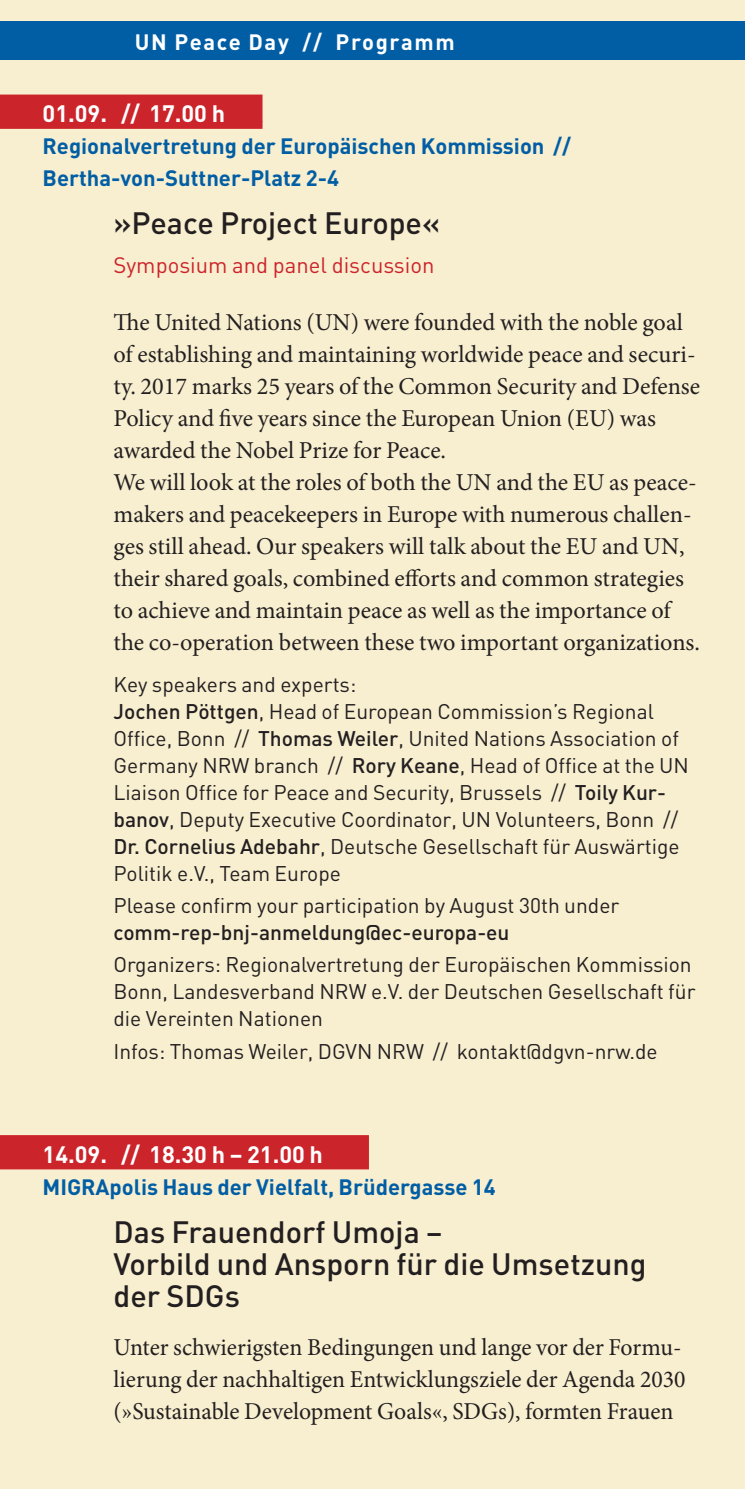
<style>
.page{position:relative;width:745px;height:1489px;background:#fff}
.page>*{position:absolute;margin:0;border:0;box-sizing:border-box;transform-origin:0 0}
.t1{font:500 30.5px/32px "DIN";color:#231f20}
.t2{font:24.25px/32px "Minion Pro";color:#231f20}
.t3{font:700 23.5px "DIN";color:#fff}
.t4{font:700 22px/32px "DIN";color:#015ea5}
.t5{font:22px "DIN";color:#cc242b}
.t6{font:700 22px "DIN";letter-spacing:.075em;color:#fff}
.t7{font:21px/27px "DIN";color:#231f20}
.t8{font:500 21px "DIN";color:#231f20}
.s1{font-weight:500}
</style>
<div class="page">
<div style="left:0;top:0;width:744px;height:1488px;background:#f8efd0"></div>
<div style="left:0;top:95px;width:262px;height:27px;background:#cc242b"></div>
<div style="left:0;top:121px;width:262px;height:8px;background:#cc242b"></div>
<div style="left:0;top:1135px;width:369px;height:27px;background:#cc242b"></div>
<div style="left:0;top:1161px;width:369px;height:8px;background:#cc242b"></div>
<div style="left:0;top:21px;width:744px;height:39px;background:#015ea5"></div>
<p class="t6" style="left:135px;top:28px;width:321px">UN Peace Day // Programm</p>
<p class="t3" style="left:43px;top:98px;width:184px">01.09. // 17.00 h</p>
<p class="t4" style="left:43px;top:129px;width:529px">Regionalvertretung der Europäischen Kommission //<br>Bertha-von-Suttner-Platz 2-4</p>
<p class="t1" style="left:113px;top:206px;width:328px">»Peace Project Europe«</p>
<p class="t5" style="left:113px;top:251px;width:322px">Symposium and panel discussion</p>
<p class="t2" style="left:113px;top:306px;width:588px">The United Nations (UN) were founded with the noble goal of establishing and maintaining worldwide peace and securi&shy;ty. 2017 marks 25 years of the Common Security and Defense Policy and five years since the European Union (EU) was awarded the Nobel Prize for Peace.<br>We will look at the roles of both the UN and the EU as peace&shy;makers and peacekeepers in Europe with numerous challen&shy;ges still ahead. Our speakers will talk about the EU and UN, their shared goals, combined efforts and common strategies to achieve and maintain peace as well as the importance of the co-operation between these two important organizations.</p>
<p class="t7" style="left:113px;top:670px;width:576px">Key speakers and experts:<br><span class="s1">Jochen Pöttgen</span>, Head of European Commission’s Regional Office, Bonn // <span class="s1">Thomas Weiler</span>, United Nations Association of Germany NRW branch // <span class="s1">Rory Keane</span>, Head of Office at the UN Liaison Office for Peace and Security, Brussels // <span class="s1">Toily Kur&shy;banov</span>, Deputy Executive Coordinator, UN Volunteers, Bonn // <span class="s1">Dr. Cornelius Adebahr</span>, Deutsche Gesellschaft für Auswärtige Politik e.V., Team Europe</p>
<p class="t7" style="left:113px;top:891px;width:507px">Please confirm your participation by August 30th under</p>
<p class="t8" style="left:113px;top:918px;width:397px">comm-rep-bnj-anmeldung@ec-europa-eu</p>
<p class="t7" style="left:113px;top:950px;width:583px">Organizers: Regionalvertretung der Europäischen Kommission<br>Bonn, Landesverband NRW e.V. der Deutschen Gesellschaft für die Vereinten Nationen</p>
<p class="t7" style="left:113px;top:1037px;width:545px">Infos: Thomas Weiler, DGVN NRW // kontakt@dgvn-nrw.de</p>
<p class="t3" style="left:43px;top:1138px;width:282px">14.09. // 18.30 h – 21.00 h</p>
<p class="t4" style="left:43px;top:1169px;width:454px">MIGRApolis Haus der Vielfalt, Brüdergasse 14</p>
<p class="t1" style="left:113px;top:1214px;width:534px">Das Frauendorf Umoja –<br>Vorbild und Ansporn für die Umsetzung der SDGs</p>
<p class="t2" style="left:113px;top:1330px;width:573px">Unter schwierigsten Bedingungen und lange vor der Formu&shy;lierung der nachhaltigen Entwicklungsziele der Agenda 2030 (»Sustainable Development Goals«, SDGs), formten Frauen</p>
</div>
